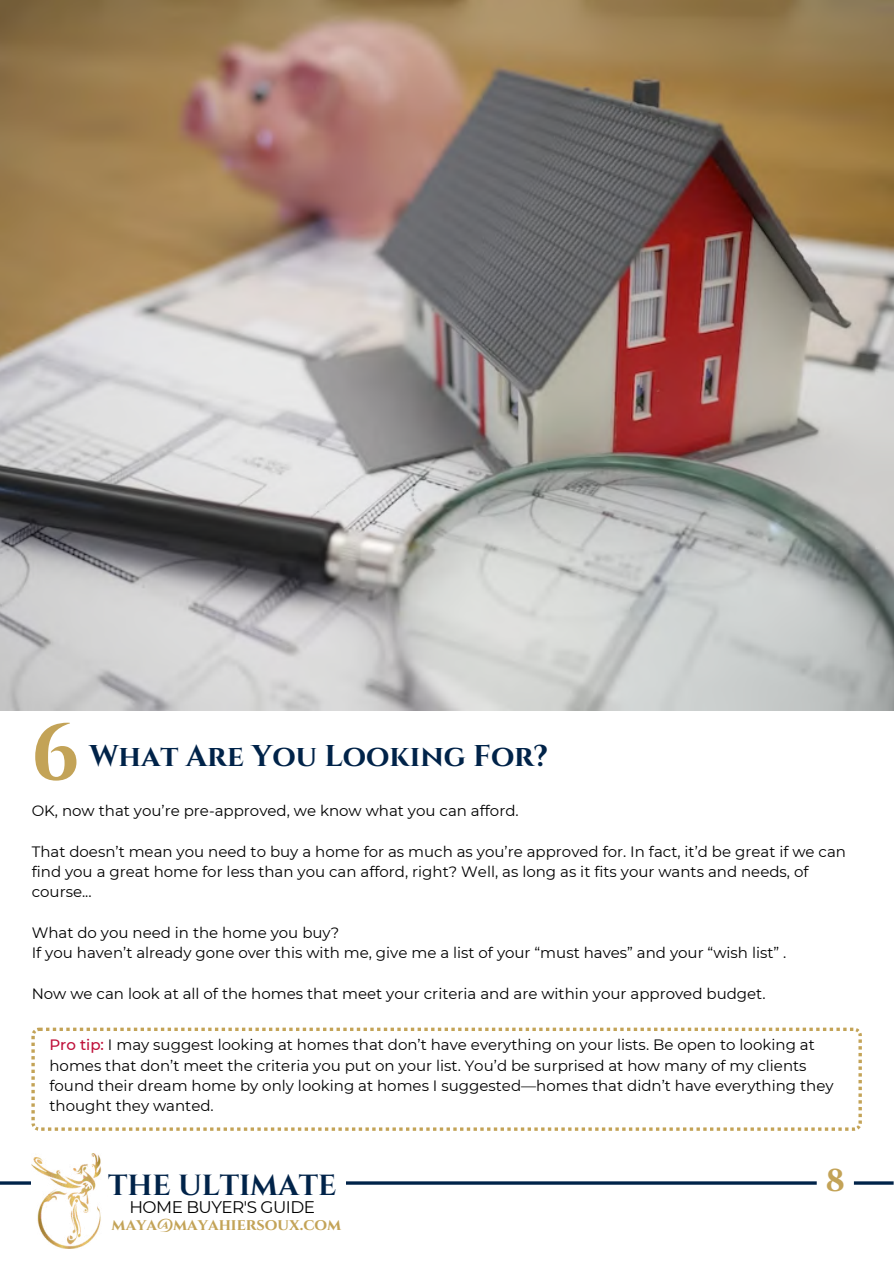
<style>
.page{position:relative;width:894px;height:1264px;background:#fff}
.page>*{position:absolute;margin:0;border:0;box-sizing:border-box;transform-origin:0 0}
.t1{font:700 77.1px "Cinzel";color:#c3a357}
.t2{font:700 31.5px "Cinzel";color:#c3a357}
.t3{font:700 30px "Cinzel";color:#002349}
.t4{font:700 29.1px "Cinzel";color:#002349}
.t5{font:16.8px "Montserrat";letter-spacing:-.03em;color:#000}
.t6{font:700 16.35px "Cinzel";color:#c3a357}
.t7{font:15px/20.2px "Montserrat";color:#000}
.s1{font-weight:500;color:#bf103a}
</style>
<div class="page">
<hr style="left:0;top:1181px;width:893px;height:3px;background:#002349">
<div style="left:31px;top:1153px;width:315px;height:95px;background:#fff"></div>
<img style="left:31px;top:1153px;width:71px;height:95px">
<svg style="left:31px;top:1027px;width:830px;height:103px"></svg>
<img style="left:0;top:0;width:893px;height:710px">
<div style="left:816px;top:1156px;width:37px;height:51px;background:#fff;border-radius:13px"></div>
<h1 class="t1" style="left:31px;top:704px;width:50px">6</h1>
<h3 class="t3" style="left:89px;top:736px;width:460px">What Are You Looking For?</h3>
<p class="t7" style="left:32px;top:800px;width:488px">OK, now that you’re pre-approved, we know what you can afford.</p>
<p class="t7" style="left:32px;top:841px;width:815px">That doesn’t mean you need to buy a home for as much as you’re approved for. In fact, it’d be great if we can find you a great home for less than you can afford, right? Well, as long as it fits your wants and needs, of course...</p>
<p class="t7" style="left:32px;top:922px;width:756px">What do you need in the home you buy?<br>If you haven’t already gone over this with me, give me a list of your “must haves” and your “wish list” .</p>
<p class="t7" style="left:32px;top:983px;width:735px">Now we can look at all of the homes that meet your criteria and are within your approved budget.</p>
<p class="t7" style="left:49px;top:1034px;width:785px"><span class="s1">Pro tip:</span> I may suggest looking at homes that don’t have everything on your lists. Be open to looking at homes that don’t meet the criteria you put on your list. You’d be surprised at how many of my clients found their dream home by only looking at homes I suggested—homes that didn’t have everything they thought they wanted.</p>
<h3 class="t4" style="left:108px;top:1166px;width:230px">THE ULTIMATE</h3>
<p class="t5" style="left:129px;top:1196px;width:187px">HOME BUYER'S GUIDE</p>
<p class="t6" style="left:112px;top:1214px;width:231px">maya@mayahiersoux.com</p>
<h2 class="t2" style="left:825px;top:1160px;width:20px">8</h2>
</div>
